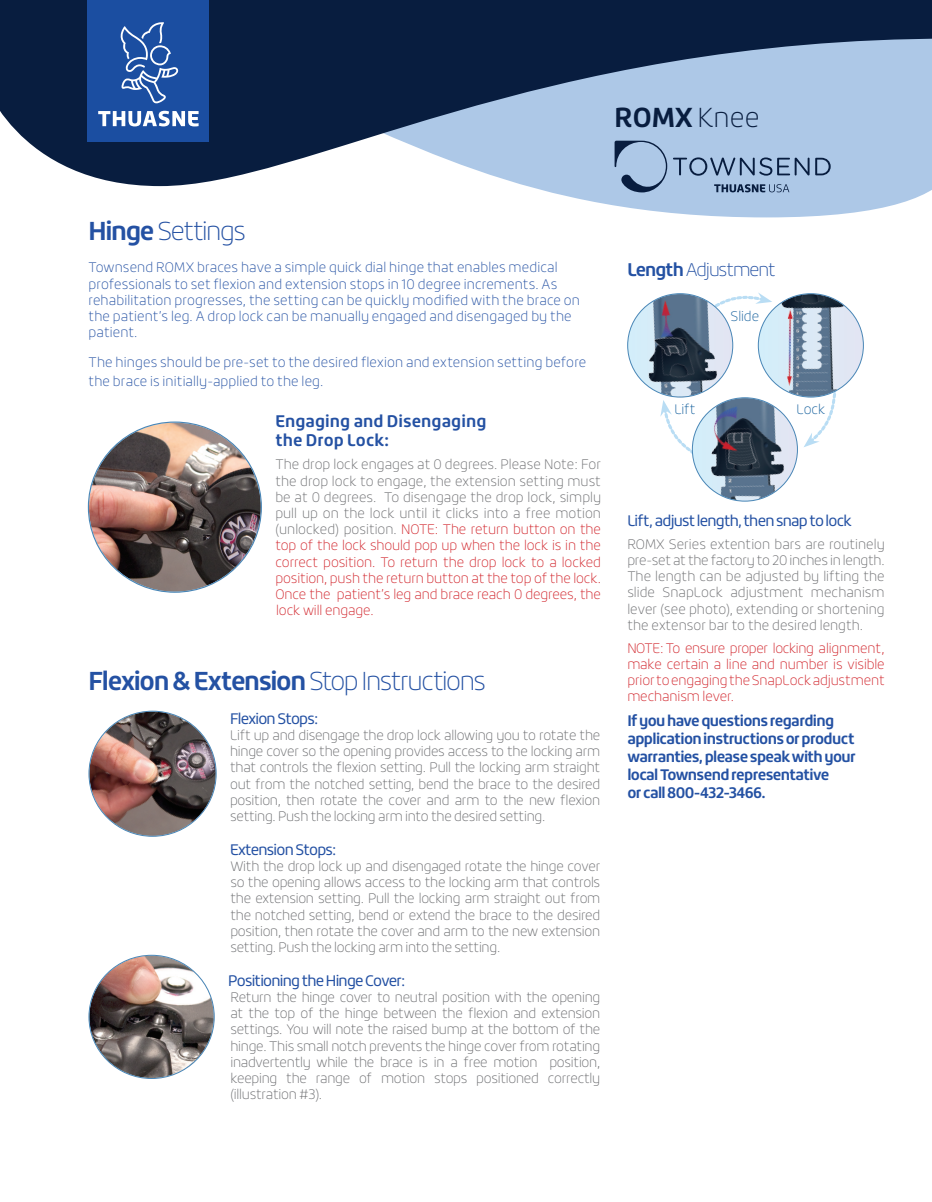
<style>
.page{position:relative;width:932px;height:1202px;background:#fff}
.page>*{position:absolute;margin:0;border:0;box-sizing:border-box;transform-origin:0 0}
.t1{font:700 27px "Roihu";color:#081d3f}
.t2{font:700 25.5px "Roihu";letter-spacing:-.05em;color:#2451a3}
.t3{font:100 25.5px "Roihu";letter-spacing:-.06em;color:#2451a3}
.t4{font:100 18px "Roihu";letter-spacing:-.06em;color:#2451a3}
.Paragraph_Heading{font:700 16.5px/19.8px "Roihu";letter-spacing:.005em;color:#2451a3}
.Body{font:700 15px/18px "Roihu";letter-spacing:-.04em;color:#2451a3}
.Body-2{font:15px "Roihu";letter-spacing:-.05em;color:#2451a3}
.Paragraph{font:100 13.5px/16.2px "Roihu";letter-spacing:-.02em;color:#6c6d70;text-align:justify}
.Paragraph-2{font:100 13.5px/16.2px "Roihu";letter-spacing:-.01em;color:#d1232a;text-align:justify}
.Highlighteted_Paragr{font:100 13.5px/16.2px "Roihu";letter-spacing:.01em;color:#2451a3}
.t5{font:100 13.5px "Roihu";letter-spacing:-.01em;color:#15609d}
.s1{font-weight:100}
.s2{font-weight:700}
.s3{color:#6c6d70}
</style>
<div class="page">
<svg style="left:153px;top:186px;width:779px;height:31px"></svg>
<svg style="left:0;top:0;width:932px;height:186px;background:#566b89"></svg>
<div style="left:88px;top:0;width:121px;height:142px;background:#1b4ea1"></div>
<svg style="left:98px;top:111px;width:100px;height:15px"></svg>
<svg style="left:120px;top:22px;width:58px;height:81px"></svg>
<svg style="left:714px;top:184px;width:75px;height:8px"></svg>
<svg style="left:614px;top:141px;width:53px;height:52px;background:#8ba4c4"></svg>
<svg style="left:673px;top:157px;width:136px;height:19px;background:#839cbc"></svg>
<svg style="left:815px;top:158px;width:15px;height:17px"></svg>
<svg style="left:627px;top:292px;width:209px;height:209px"></svg>
<img style="left:758px;top:294px;width:105px;height:103px">
<img style="left:89px;top:423px;width:172px;height:168px">
<img style="left:89px;top:712px;width:127px;height:124px">
<img style="left:89px;top:956px;width:125px;height:122px">
<h1 class="t1" style="left:614px;top:102px;width:147px">ROMX <span class="s1">Knee</span></h1>
<p class="t3" style="left:89px;top:216px;width:159px"><span class="s2">Hinge</span> Settings</p>
<p class="Highlighteted_Paragr" style="left:89px;top:260px;width:493px">Townsend ROMX braces have a simple quick dial hinge that enables medical professionals to set flexion and extension stops in 10 degree increments. As rehabilitation progresses, the setting can be quickly modified with the brace on the patient’s leg. A drop lock can be manually engaged and disengaged by the patient.</p>
<p class="Highlighteted_Paragr" style="left:89px;top:352px;width:499px;line-height:19.5px">The hinges should be pre-set to the desired flexion and extension setting before the brace is initially-applied to the leg.</p>
<p class="Paragraph_Heading" style="left:275px;top:411px;width:212px">Engaging and Disengaging the Drop Lock:</p>
<p class="Paragraph-2" style="left:275px;top:456px;width:327px"><span class="s3">The drop lock engages at 0 degrees. Please Note: For the drop lock to engage, the extension setting must be at 0 degrees. To disengage the drop lock, simply pull up on the lock until it clicks into a free motion (unlocked) position.</span> NOTE: The return button on the top of the lock should pop up when the lock is in the correct position. To return the drop lock to a locked position, push the return button at the top of the lock.<br>Once the patient’s leg and brace reach 0 degrees, the lock will engage.</p>
<p class="t2" style="left:89px;top:666px;width:399px">Flexion &amp; Extension <span class="s1">Stop Instructions</span></p>
<p class="Body-2" style="left:230px;top:709px;width:90px">Flexion Stops:</p>
<p class="Paragraph" style="left:230px;top:727px;width:372px">Lift up and disengage the drop lock allowing you to rotate the hinge cover so the opening provides access to the locking arm that controls the flexion setting. Pull the locking arm straight out from the notched setting, bend the brace to the desired position, then rotate the cover and arm to the new flexion setting. Push the locking arm into the desired setting.</p>
<p class="Body-2" style="left:230px;top:840px;width:108px">Extension Stops:</p>
<p class="Paragraph" style="left:230px;top:858px;width:371px">With the drop lock up and disengaged rotate the hinge cover so the opening allows access to the locking arm that controls the extension setting. Pull the locking arm straight out from the notched setting, bend or extend the brace to the desired position, then rotate the cover and arm to the new extension setting. Push the locking arm into the setting.</p>
<p class="Body-2" style="left:228px;top:971px;width:179px">Positioning the Hinge Cover:</p>
<p class="Paragraph" style="left:230px;top:989px;width:371px">Return the hinge cover to neutral position with the opening at the top of the hinge between the flexion and extension settings. You will note the raised bump at the bottom of the hinge. This small notch prevents the hinge cover from rotating inadvertently while the brace is in a free motion position, keeping the range of motion stops positioned correctly (illustration #3).</p>
<p class="t4" style="left:627px;top:259px;width:150px"><span class="s2">Length</span> Adjustment</p>
<p class="t5" style="left:674px;top:402px;width:23px">Lift</p>
<p class="t5" style="left:730px;top:308px;width:30px">Slide</p>
<p class="t5" style="left:796px;top:402px;width:30px">Lock</p>
<p class="Body-2" style="left:627px;top:512px;width:226px">Lift, adjust length, then snap to lock</p>
<p class="Paragraph" style="left:627px;top:536px;width:259px">ROMX Series extention bars are routinely pre-set at the factory to 20 inches in length.<br>The length can be adjusted by lifting the slide SnapLock adjustment mechanism lever (see photo), extending or shortening the extensor bar to the desired length.</p>
<p class="Paragraph-2" style="left:627px;top:640px;width:259px">NOTE: To ensure proper locking alignment, make certain a line and number is visible prior to engaging the SnapLock adjustment mechanism lever.</p>
<p class="Body" style="left:627px;top:712px;width:230px">If you have questions regarding application instructions or product warranties, please speak with your local Townsend representative<br>or call 800-432-3466.</p>
</div>
